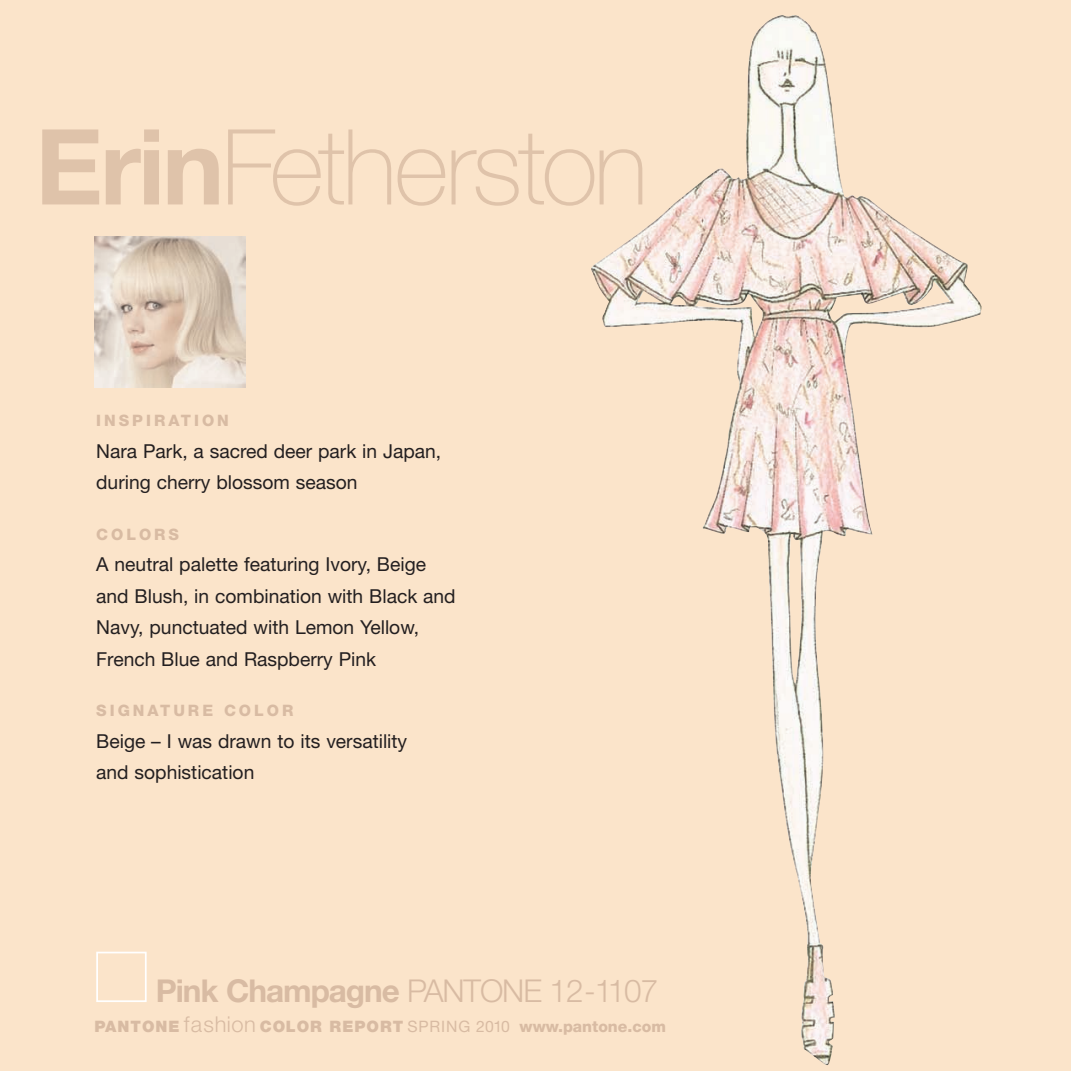
<style>
.page{position:relative;width:1071px;height:1071px;background:#fbe4ca}
.page>*{position:absolute;margin:0;border:0;box-sizing:border-box;transform-origin:0 0}
.t1{font:100 105px "Helvetica Neue";letter-spacing:-.04em;color:#dfc3aa}
.t2{font:300 31.5px "Helvetica Neue";letter-spacing:-.035em;color:#d8bba3}
.t3{font:19.25px/31.5px "Helvetica Neue";color:#231f20}
.t4{font:900 15.75px "Helvetica Neue";letter-spacing:.065em;color:#d8bba3}
.t5{font:800 15.75px "Helvetica Neue";letter-spacing:.19em;color:#d8bba3}
.s1{font-weight:700}
.s2{font-weight:300;font-size:21.88px}
.s3{font-weight:400}
.s4{font-weight:800}
</style>
<div class="page">
<img style="left:94px;top:236px;width:152px;height:151px">
<div style="left:96px;top:952px;width:51px;height:50px;border:2px solid #fff"></div>
<img style="left:638px;top:15px;width:344px;height:668px">
<h1 class="t1" style="left:35px;top:129px;width:615px"><span class="s1">Erin</span>Fetherston</h1>
<p class="t5" style="left:96px;top:415px;width:134px">INSPIRATION</p>
<p class="t3" style="left:96px;top:437px;width:346px">Nara Park, a sacred deer park in Japan, during cherry blossom season</p>
<p class="t5" style="left:96px;top:528px;width:84px">COLORS</p>
<p class="t3" style="left:96px;top:550px;width:361px">A neutral palette featuring Ivory, Beige and Blush, in combination with Black and Navy, punctuated with Lemon Yellow, French Blue and Raspberry Pink</p>
<p class="t5" style="left:96px;top:705px;width:199px">SIGNATURE COLOR</p>
<p class="t3" style="left:96px;top:727px;width:313px">Beige – I was drawn to its versatility and sophistication</p>
<h2 class="t2" style="left:156px;top:980px;width:504px"><span class="s1">Pink Champagne</span> PANTONE 12-1107</h2>
<p class="t4" style="left:94px;top:1021px;width:573px">PANTONE <span class="s2">fashion</span> COLOR REPORT <span class="s3">SPRING 2010</span> <span class="s4">www.pantone.com</span></p>
</div>
